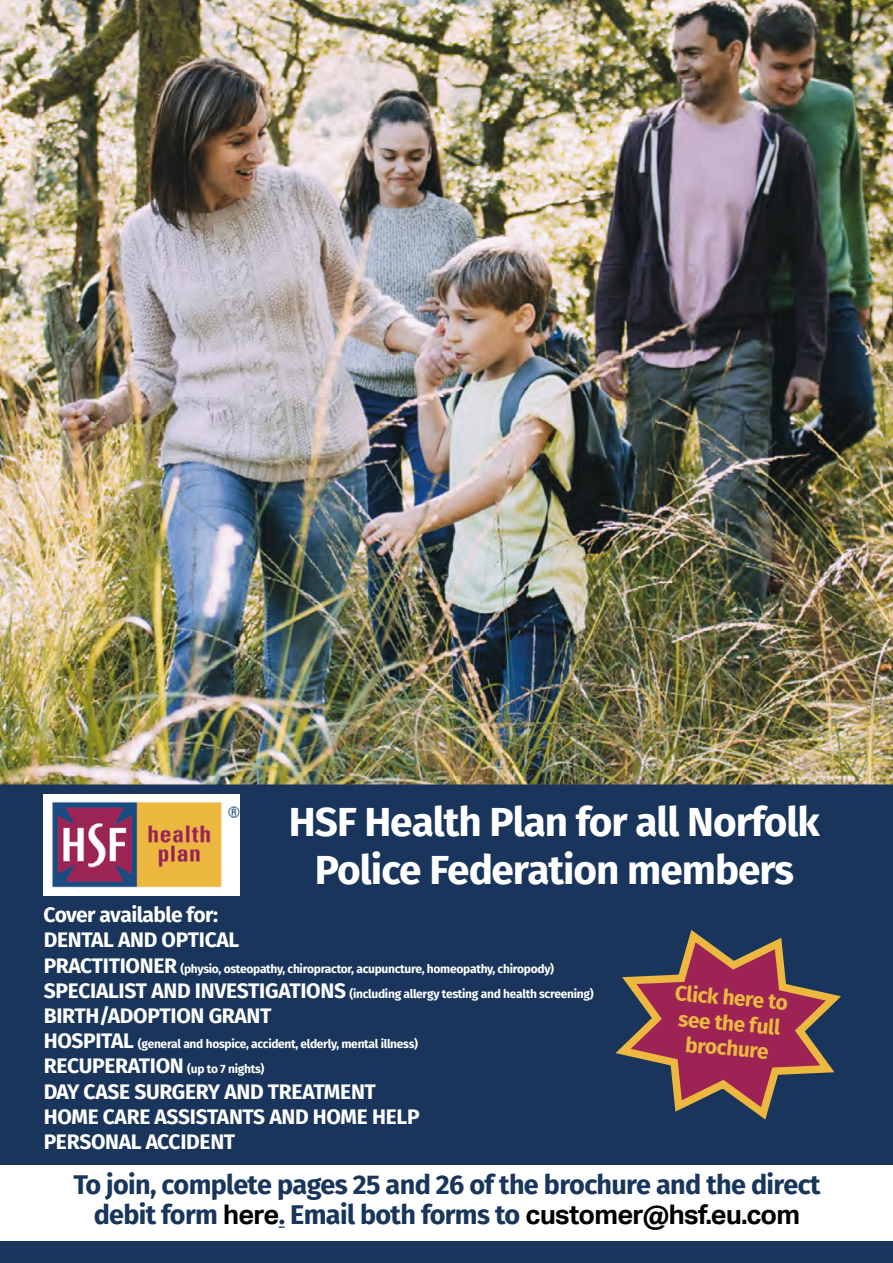
<style>
.page{position:relative;width:893px;height:1263px;background:#fff}
.page>*{position:absolute;margin:0;border:0;box-sizing:border-box;transform-origin:0 0}
.t1{font:700 40.5px/48.6px "Fira Sans";letter-spacing:-.025em;color:#fff;text-align:center}
.t2{font:700 27px/30px "Fira Sans";letter-spacing:-.025em;color:#18355c;text-align:center}
.t3{font:700 21px/25.2px "Fira Sans";letter-spacing:-.015em;color:#fff}
.t4{font:700 21px/25.2px "Fira Sans";color:#edb83f;text-align:center}
.t5{font:700 12px/25.2px "Fira Sans";letter-spacing:-.025em;color:#fff}
.s1{font-size:21px}
.s2{font-family:"Aktiv Grotesk";color:#000}
</style>
<div class="page">
<img style="left:0;top:0;width:893px;height:1263px">
<img style="left:44px;top:794px;width:196px;height:102px">
<div style="left:0;top:1166px;width:893px;height:75px;background:#fff"></div>
<svg style="left:279px;top:1226px;width:6px;height:2px"></svg>
<svg style="left:608px;top:924px;width:241px;height:202px;background:#623e55"></svg>
<h1 class="t1" style="left:289px;top:797px;width:532px">HSF Health Plan for all Norfolk<br>Police Federation members</h1>
<h3 class="t3" style="left:44px;top:902px;width:197px">Cover available for:<br>DENTAL AND OPTICAL</h3>
<p class="t5" style="left:44px;top:956px;width:551px"><span class="s1">PRACTITIONER</span> (physio, osteopathy, chiropractor, acupuncture, homeopathy, chiropody)<br><span class="s1">SPECIALIST AND INVESTIGATIONS</span> (including allergy testing and health screening)</p>
<h3 class="t3" style="left:44px;top:1003px;width:229px">BIRTH/ADOPTION GRANT</h3>
<p class="t5" style="left:44px;top:1031px;width:376px"><span class="s1">HOSPITAL</span> (general and hospice, accident, elderly, mental illness)<br><span class="s1">RECUPERATION</span> (up to 7 nights)</p>
<h3 class="t3" style="left:44px;top:1079px;width:377px">DAY CASE SURGERY AND TREATMENT<br>HOME CARE ASSISTANTS AND HOME HELP<br>PERSONAL ACCIDENT</h3>
<h2 class="t2" style="left:74px;top:1170px;width:748px">To join, complete pages 25 and 26 of the brochure and the direct debit form <span class="s2">here</span>. Email both forms to <span class="s2">customer@hsf.eu.com</span></h2>
<h3 class="t4" style="left:676px;top:980px;width:115px;rotate:5deg">Click here to see the full brochure</h3>
</div>
